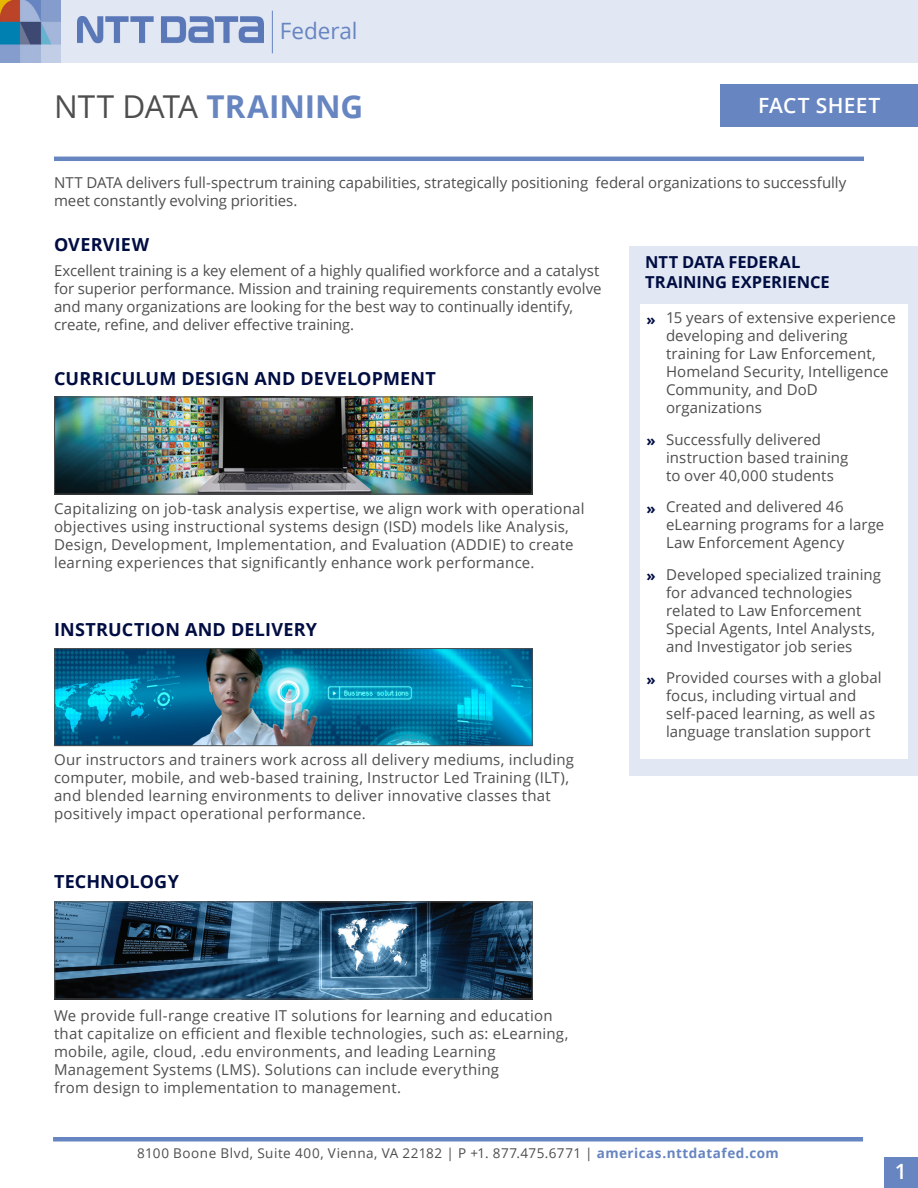
<style>
.page{position:relative;width:918px;height:1188px;background:#fff}
.page>*{position:absolute;margin:0;border:0;box-sizing:border-box;transform-origin:0 0}
.t1{font:700 31.5px "Open Sans";letter-spacing:-.005em;color:#6785c1}
.t2{font:22.5px "Open Sans";letter-spacing:-.005em;color:#6785c1}
.t3{font:600 21px "Open Sans";letter-spacing:.015em;color:#fff}
.t4{font:700 18px "Open Sans";letter-spacing:.01em;color:#000d42}
.t5{font:700 16.5px/19.8px "Open Sans";color:#000d42}
.t6{font:15px/18px "Open Sans";letter-spacing:.01em;color:#4e4e4e}
.t7{font:13.5px "Open Sans";letter-spacing:.035em;color:#4e4e4e}
.s1{font-weight:400;color:#4e4e4e}
.s2{font-weight:700;color:#000d42}
.s3{font-weight:700;color:#6785c1}
</style>
<div class="page">
<hr style="left:54px;top:157px;width:810px;height:4px;background:#6785c1">
<div style="left:720px;top:84px;width:198px;height:43px;background:#6785c1"></div>
<div style="left:53px;top:1137px;width:810px;height:5px;background:#6785c1"></div>
<div style="left:885px;top:1157px;width:33px;height:31px;background:#6785c1"></div>
<div style="left:47px;top:0;width:871px;height:63px;background:#e1e7f3"></div>
<img style="left:0;top:0;width:61px;height:63px">
<img style="left:77px;top:16px;width:187px;height:28px">
<hr style="left:272px;top:11px;width:1px;height:42px;background:#6785c1">
<div style="left:630px;top:246px;width:288px;height:529px;background:#e1e7f3"></div>
<div style="left:640px;top:304px;width:267px;height:455px;background:#fff"></div>
<img style="left:57px;top:904px;width:473px;height:93px">
<div style="left:55px;top:902px;width:477px;height:97px;border:1px solid #4e4e4e"></div>
<img style="left:57px;top:650px;width:473px;height:94px">
<div style="left:55px;top:648px;width:477px;height:98px;border:1px solid #4e4e4e"></div>
<img style="left:56px;top:399px;width:474px;height:93px">
<div style="left:54px;top:397px;width:478px;height:97px;border:1px solid #4e4e4e"></div>
<h2 class="t2" style="left:280px;top:15px;width:79px">Federal</h2>
<p class="t1" style="left:54px;top:84px;width:311px"><span class="s1">NTT DATA</span> TRAINING</p>
<h3 class="t3" style="left:758px;top:91px;width:124px">FACT SHEET</h3>
<p class="t6" style="left:54px;top:173px;width:794px">NTT DATA delivers full-spectrum training capabilities, strategically positioning federal organizations to successfully meet constantly evolving priorities.</p>
<p class="t4" style="left:54px;top:232px;width:97px">OVERVIEW</p>
<p class="t6" style="left:54px;top:261px;width:549px">Excellent training is a key element of a highly qualified workforce and a catalyst for superior performance. Mission and training requirements constantly evolve and many organizations are looking for the best way to continually identify, create, refine, and deliver effective training.</p>
<p class="t4" style="left:54px;top:366px;width:383px">CURRICULUM DESIGN AND DEVELOPMENT</p>
<p class="t5" style="left:645px;top:252px;width:186px">NTT DATA FEDERAL<br>TRAINING EXPERIENCE</p>
<p class="t6" style="left:666px;top:309px;width:231px;text-indent:-20px"><span class="s2">»</span> 15 years of extensive experience developing and delivering training for Law Enforcement,<br>Homeland Security, Intelligence<br>Community, and DoD organizations</p>
<p class="t6" style="left:666px;top:430px;width:184px;text-indent:-20px"><span class="s2">»</span> Successfully delivered instruction based training to over 40,000 students</p>
<p class="t6" style="left:666px;top:498px;width:220px;text-indent:-20px"><span class="s2">»</span> Created and delivered 46 eLearning programs for a large<br>Law Enforcement Agency</p>
<p class="t6" style="left:666px;top:565px;width:217px;text-indent:-20px"><span class="s2">»</span> Developed specialized training for advanced technologies related to Law Enforcement<br>Special Agents, Intel Analysts, and Investigator job series</p>
<p class="t6" style="left:666px;top:669px;width:217px;text-indent:-20px"><span class="s2">»</span> Provided courses with a global focus, including virtual and self-paced learning, as well as language translation support</p>
<p class="t6" style="left:54px;top:499px;width:532px">Capitalizing on job-task analysis expertise, we align work with operational objectives using instructional systems design (ISD) models like Analysis, Design, Development, Implementation, and Evaluation (ADDIE) to create learning experiences that significantly enhance work performance.</p>
<p class="t4" style="left:54px;top:617px;width:264px">INSTRUCTION AND DELIVERY</p>
<p class="t6" style="left:54px;top:751px;width:522px">Our instructors and trainers work across all delivery mediums, including computer, mobile, and web-based training, Instructor Led Training (ILT), and blended learning environments to deliver innovative classes that positively impact operational performance.</p>
<p class="t4" style="left:54px;top:869px;width:126px">TECHNOLOGY</p>
<p class="t6" style="left:54px;top:1006px;width:516px">We provide full-range creative IT solutions for learning and education that capitalize on efficient and flexible technologies, such as: eLearning, mobile, agile, cloud, .edu environments, and leading Learning Management Systems (LMS). Solutions can include everything<br>from design to implementation to management.</p>
<p class="t7" style="left:137px;top:1144px;width:643px">8100 Boone Blvd, Suite 400, Vienna, VA 22182 | P +1. 877.475.6771 | <span class="s3">americas.nttdatafed.com</span></p>
<h3 class="t3" style="left:895px;top:1157px;width:13px">1</h3>
</div>
